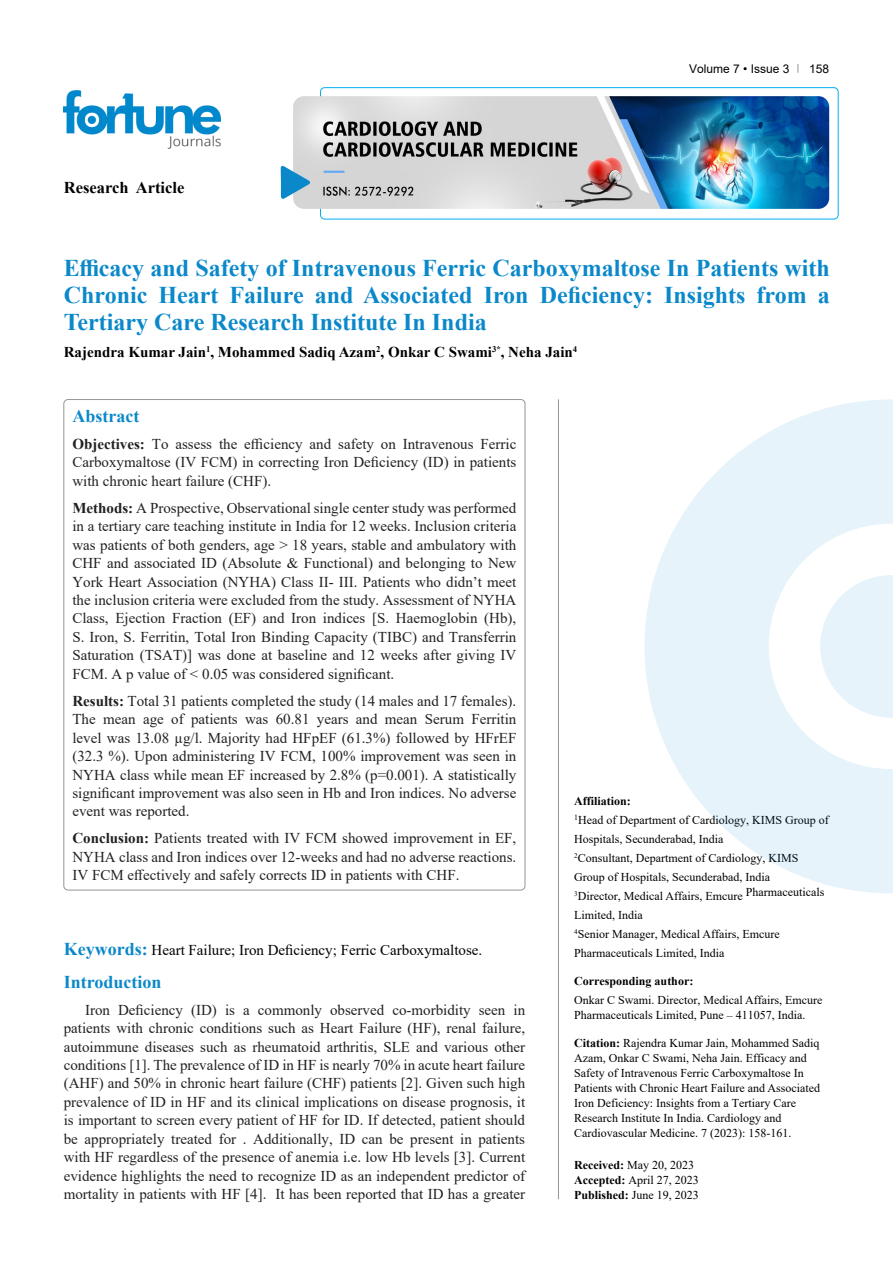
<style>
.page{position:relative;width:893px;height:1263px;background:#fff}
.page>*{position:absolute;margin:0;border:0;box-sizing:border-box;transform-origin:0 0}
.t1{font:700 24px/27px "Times New Roman";color:#0a88ca;text-align:justify}
.t2{font:700 18px "Times New Roman";color:#0a88ca}
.t3{font:700 16.5px "Times New Roman";color:#000}
.t4{font:15px/18.5px "Times New Roman";color:#212121;text-align:justify}
.t5{font:700 15px "Times New Roman";color:#000}
.t6{font:15px "Times New Roman";color:#000}
.t7{font:12px/15px "Times New Roman";color:#000}
.t8{font:700 12px "Times New Roman";color:#000}
.t9{font:12px "Arial";color:#000}
.s1{font-weight:700}
.s2{font-weight:700;font-size:18px;color:#0a88ca}
</style>
<div class="page">
<div style="left:320px;top:87px;width:518px;height:132px;border:1px solid #00aeef;border-radius:4px"></div>
<img style="left:64px;top:90px;width:157px;height:59px">
<img style="left:293px;top:96px;width:536px;height:113px">
<svg style="left:281px;top:166px;width:29px;height:33px"></svg>
<hr style="left:558px;top:399px;width:1px;height:800px;background:#939598">
<svg style="left:644px;top:399px;width:249px;height:494px;fill:#e6f3fa"></svg>
<svg style="left:820px;top:575px;width:73px;height:143px"></svg>
<p class="t3" style="left:64px;top:175px;width:122px">Research Article</p>
<p class="t9" style="left:689px;top:60px;width:102px">Volume 7 • Issue 3</p>
<p class="t9" style="left:809px;top:60px;width:22px">158</p>
<h1 class="t1" style="left:64px;top:254px;width:768px">Efficacy and Safety of Intravenous Ferric Carboxymaltose In Patients with Chronic Heart Failure and Associated Iron Deficiency: Insights from a Tertiary Care Research Institute In India</h1>
<p class="t5" style="left:64px;top:341px;width:515px">Rajendra Kumar Jain<sup>1</sup>, Mohammed Sadiq Azam<sup>2</sup>, Onkar C Swami<sup>3*</sup>, Neha Jain<sup>4</sup></p>
<p class="t2" style="left:72px;top:403px;width:68px">Abstract</p>
<p class="t4" style="left:72px;top:434px;width:445px"><span class="s1">Objectives:</span> To assess the efficiency and safety on Intravenous Ferric Carboxymaltose (IV FCM) in correcting Iron Deficiency (ID) in patients with chronic heart failure (CHF).</p>
<p class="t4" style="left:72px;top:498px;width:445px"><span class="s1">Methods:</span> A Prospective, Observational single center study was performed in a tertiary care teaching institute in India for 12 weeks. Inclusion criteria was patients of both genders, age &gt; 18 years, stable and ambulatory with CHF and associated ID (Absolute &amp; Functional) and belonging to New York Heart Association (NYHA) Class II- III. Patients who didn’t meet the inclusion criteria were excluded from the study. Assessment of NYHA Class, Ejection Fraction (EF) and Iron indices [S. Haemoglobin (Hb), S. Iron, S. Ferritin, Total Iron Binding Capacity (TIBC) and Transferrin Saturation (TSAT)] was done at baseline and 12 weeks after giving IV FCM. A p value of &lt; 0.05 was considered significant.</p>
<p class="t4" style="left:72px;top:691px;width:445px"><span class="s1">Results:</span> Total 31 patients completed the study (14 males and 17 females).<br>The mean age of patients was 60.81 years and mean Serum Ferritin level was 13.08 µg/l. Majority had HFpEF (61.3%) followed by HFrEF (32.3 %). Upon administering IV FCM, 100% improvement was seen in NYHA class while mean EF increased by 2.8% (p=0.001). A statistically significant improvement was also seen in Hb and Iron indices. No adverse event was reported.</p>
<p class="t4" style="left:72px;top:829px;width:445px"><span class="s1">Conclusion:</span> Patients treated with IV FCM showed improvement in EF, NYHA class and Iron indices over 12-weeks and had no adverse reactions.<br>IV FCM effectively and safely corrects ID in patients with CHF.</p>
<p class="t6" style="left:64px;top:939px;width:420px"><span class="s2">Keywords:</span> Heart Failure; Iron Deficiency; Ferric Carboxymaltose.</p>
<p class="t2" style="left:64px;top:969px;width:99px">Introduction</p>
<p class="t4" style="left:64px;top:1000px;width:463px;text-indent:21px">Iron Deficiency (ID) is a commonly observed co-morbidity seen in patients with chronic conditions such as Heart Failure (HF), renal failure, autoimmune diseases such as rheumatoid arthritis, SLE and various other conditions [1]. The prevalence of ID in HF is nearly 70% in acute heart failure (AHF) and 50% in chronic heart failure (CHF) patients [2]. Given such high prevalence of ID in HF and its clinical implications on disease prognosis, it is important to screen every patient of HF for ID. If detected, patient should be appropriately treated for . Additionally, ID can be present in patients with HF regardless of the presence of anemia i.e. low Hb levels [3]. Current evidence highlights the need to recognize ID as an independent predictor of mortality in patients with HF [4]. It has been reported that ID has a greater</p>
<p class="t7" style="left:574px;top:791px;width:256px;line-height:19px"><span class="s1">Affiliation:<br></span><sup>1</sup>Head of Department of Cardiology, KIMS Group of Hospitals, Secunderabad, India<br><sup>2</sup>Consultant, Department of Cardiology, KIMS Group of Hospitals, Secunderabad, India<br><sup>3</sup>Director, Medical Affairs, Emcure Pharmaceuticals Limited, India<br><sup>4</sup>Senior Manager, Medical Affairs, Emcure Pharmaceuticals Limited, India</p>
<p class="t8" style="left:574px;top:972px;width:121px">Corresponding author:</p>
<p class="t7" style="left:574px;top:992px;width:250px">Onkar C Swami. Director, Medical Affairs, Emcure<br>Pharmaceuticals Limited, Pune – 411057, India.</p>
<p class="t7" style="left:574px;top:1035px;width:247px"><span class="s1">Citation:</span> Rajendra Kumar Jain, Mohammed Sadiq Azam, Onkar C Swami, Neha Jain. Efficacy and Safety of Intravenous Ferric Carboxymaltose In Patients with Chronic Heart Failure and Associated Iron Deficiency: Insights from a Tertiary Care Research Institute In India. Cardiology and Cardiovascular Medicine. 7 (2023): 158-161.</p>
<p class="t7" style="left:574px;top:1157px;width:126px"><span class="s1">Received:</span> May 20, 2023<br><span class="s1">Accepted:</span> April 27, 2023<br><span class="s1">Published:</span> June 19, 2023</p>
</div>
